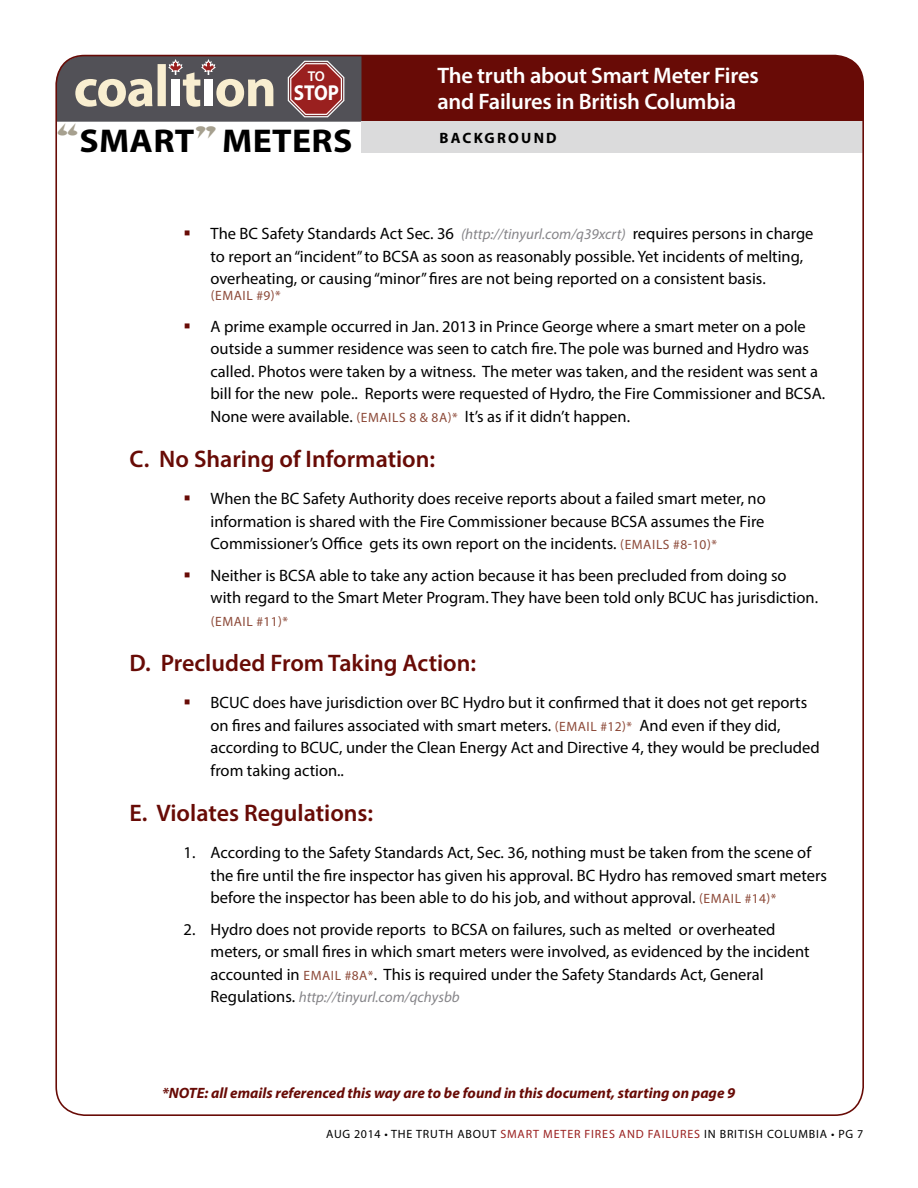
<style>
.page{position:relative;width:918px;height:1188px;background:#fff}
.page>*{position:absolute;margin:0;border:0;box-sizing:border-box;transform-origin:0 0}
.t1{font:700 33px "Myriad Pro";letter-spacing:.01em;color:#000;scale:1.08 1}
.t2{font:600 24px "Myriad Pro";color:#680b06}
.t3{font:600 22.5px/25.5px "Myriad Pro";letter-spacing:-.01em;color:#fff}
.t4{font:700 21.6px "Myriad Pro";color:#fff;scale:.89 1}
.t5{font:16.5px/22.5px "Myriad Pro";color:#000}
.t6{font:italic 700 15px "Myriad Pro";color:#680b06}
.t7{font:700 15px "Myriad Pro";letter-spacing:.15em;color:#000}
.t8{font:600 14.25px "Myriad Pro";color:#fff}
.t9{font:13.5px "Myriad Pro";letter-spacing:.045em;color:#8c4938}
.t10{font:12px "Myriad Pro";letter-spacing:.07em;color:#000}
.s1{font-family:"Snap ITC";font-weight:400;color:#a6a08f}
.s2{font-style:italic;font-size:15px;color:#868589}
.s3{font-size:13.5px;color:#8c4938}
.s4{color:#9a201f}
</style>
<div class="page">
<svg style="left:58px;top:56px;width:805px;height:66px;background:#70312e"></svg>
<div style="left:362px;top:122px;width:501px;height:31px;background:#dbdbdc"></div>
<p class="t8" style="left:308px;top:67px;width:19px">to</p>
<h3 class="t4" style="left:294px;top:79px;width:52px">STOP</h3>
<h1 class="t1" style="left:56px;top:119px;width:276px"><span class="s1">“</span>SMART<span class="s1">”</span>METERS</h1>
<h3 class="t3" style="left:437px;top:62px;width:323px">The truth about Smart Meter Fires and Failures in British Columbia</h3>
<p class="t7" style="left:440px;top:129px;width:119px">BACKGROUND</p>
<p class="t5" style="left:211px;top:222px;width:604px">The BC Safety Standards Act Sec. 36 <span class="s2">(http://tinyurl.com/q39xcrt)</span> requires persons in charge to report an “incident” to BCSA as soon as reasonably possible. Yet incidents of melting, overheating, or causing “minor” fires are not being reported on a consistent basis.</p>
<p class="t9" style="left:211px;top:288px;width:72px">(email #9)*</p>
<p class="t5" style="left:211px;top:315px;width:616px">A prime example occurred in Jan. 2013 in Prince George where a smart meter on a pole outside a summer residence was seen to catch fire. The pole was burned and Hydro was called. Photos were taken by a witness. The meter was taken, and the resident was sent a bill for the new pole.. Reports were requested of Hydro, the Fire Commissioner and BCSA.<br>None were available. <span class="s3">(ema ils 8 &amp; 8a)*</span> It’s as if it didn’t happen.</p>
<h2 class="t2" style="left:130px;top:444px;width:307px">C. No Sharing of Information:</h2>
<p class="t5" style="left:211px;top:487px;width:557px;text-align:justify">When the BC Safety Authority does receive reports about a failed smart meter, no information is shared with the Fire Commissioner because BCSA assumes the Fire Commissioner’s Office gets its own report on the incidents. <span class="s3">(E ma ils #8-10)*</span></p>
<p class="t5" style="left:211px;top:564px;width:609px">Neither is BCSA able to take any action because it has been precluded from doing so with regard to the Smart Meter Program. They have been told only BCUC has jurisdiction.</p>
<p class="t9" style="left:211px;top:613px;width:79px">(email #11)*</p>
<h2 class="t2" style="left:130px;top:648px;width:348px">D. Precluded From Taking Action:</h2>
<p class="t5" style="left:211px;top:691px;width:611px">BCUC does have jurisdiction over BC Hydro but it confirmed that it does not get reports on fires and failures associated with smart meters. <span class="s3">(ema il #12)*</span> And even if they did, according to BCUC, under the Clean Energy Act and Directive 4, they would be precluded from taking action..</p>
<h2 class="t2" style="left:130px;top:798px;width:245px">E. Violates Regulations:</h2>
<p class="t5" style="left:211px;top:841px;width:618px;text-indent:-27px">1. According to the Safety Standards Act, Sec. 36, nothing must be taken from the scene of the fire until the fire inspector has given his approval. BC Hydro has removed smart meters before the inspector has been able to do his job, and without approval. <span class="s3">(ema il #14)*</span></p>
<p class="t5" style="left:211px;top:918px;width:601px;text-indent:-27px">2. Hydro does not provide reports to BCSA on failures, such as melted or overheated meters, or small fires in which smart meters were involved, as evidenced by the incident accounted in <span class="s3">ema il #8a*</span>. This is required under the Safety Standards Act, General</p>
<p class="t6" style="left:162px;top:1083px;width:575px">*NOTE: all emails referenced this way are to be found in this document, starting on page 9</p>
<p class="t10" style="left:326px;top:1126px;width:539px">AUG 2014 • The truth about <span class="s4">Smart Meter Fires and Failures</span> in British Columbia • Pg 7</p>
</div>
